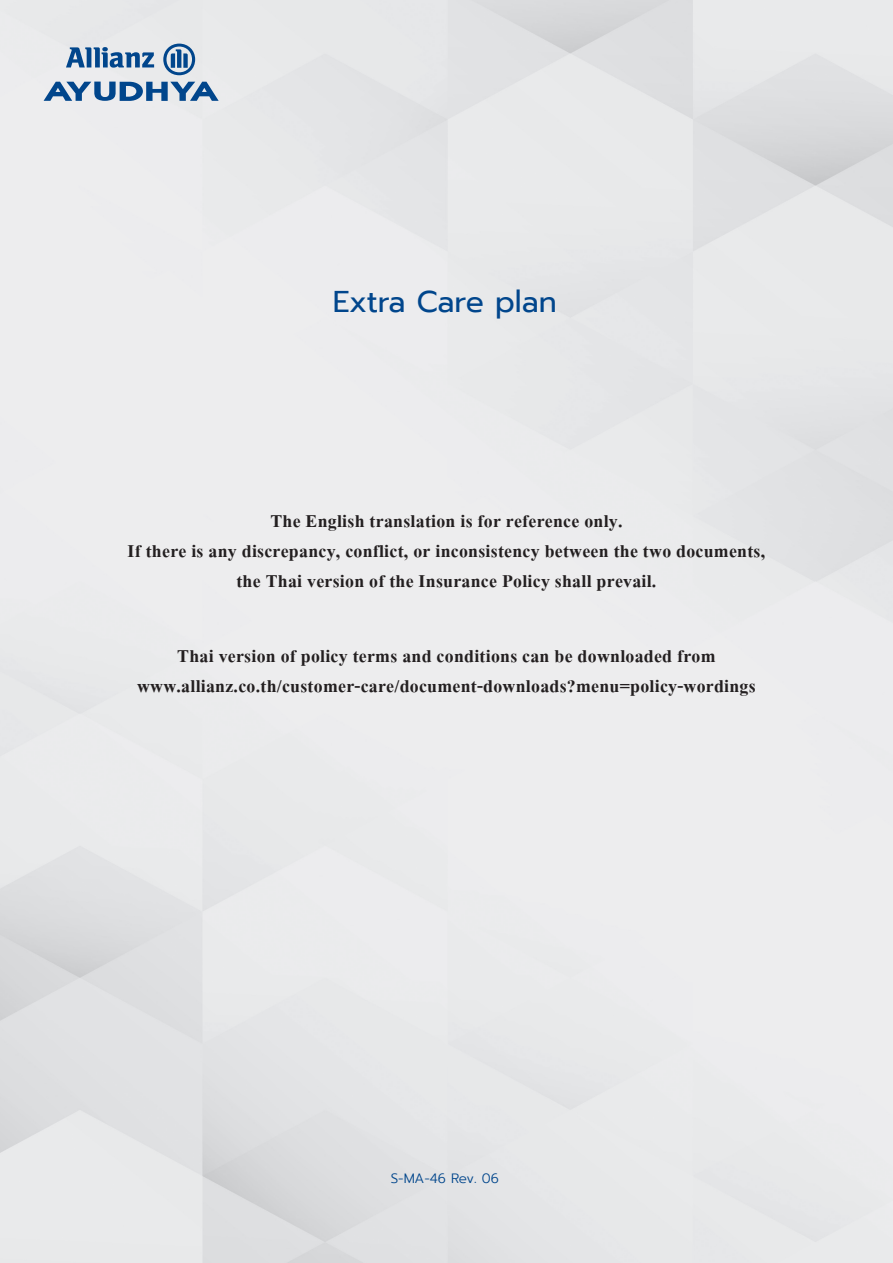
<style>
.page{position:relative;width:893px;height:1263px;background:#fff}
.page>*{position:absolute;margin:0;border:0;box-sizing:border-box;transform-origin:0 0}
.t1{font:30px "Prompt";letter-spacing:-.01em;color:#01468c}
.t2{font:700 27px/30px "Angsana New";letter-spacing:.01em;color:#231f20;text-align:center}
.t3{font:300 13.5px "Prompt";letter-spacing:-.025em;color:#01468c}
</style>
<div class="page">
<svg style="left:66px;top:47px;width:88px;height:21px;background:#7598bb"></svg>
<svg style="left:163px;top:44px;width:32px;height:31px"></svg>
<svg style="left:44px;top:82px;width:175px;height:19px;background:#7497bb"></svg>
<p class="t1" style="left:333px;top:280px;width:226px">Extra Care plan</p>
<p class="t2" style="left:128px;top:504px;width:639px">The English translation is for reference only.<br>If there is any discrepancy, conflict, or inconsistency between the two documents, the Thai version of the Insurance Policy shall prevail.</p>
<p class="t2" style="left:137px;top:639px;width:620px">Thai version of policy terms and conditions can be downloaded from www.allianz.co.th/customer-care/document-downloads?menu=policy-wordings</p>
<p class="t3" style="left:391px;top:1169px;width:110px">S-MA-46 Rev. 06</p>
</div>
